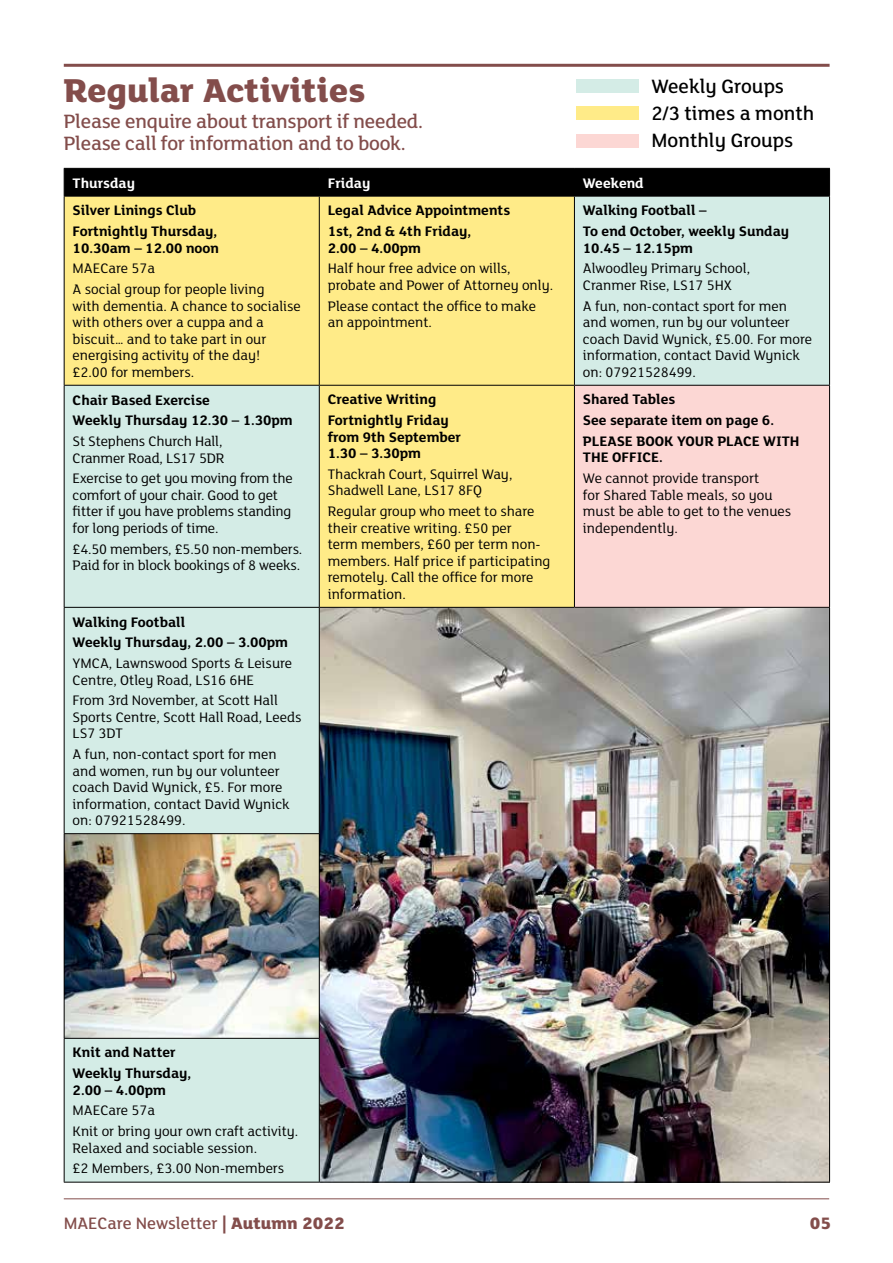
<style>
.page{position:relative;width:893px;height:1263px;background:#fff}
.page>*{position:absolute;margin:0;border:0;box-sizing:border-box;transform-origin:0 0}
.t1{font:800 36px "FS Lola";color:#834d4b}
.t2{font:500 21px/22.5px "FS Lola";letter-spacing:-.01em;color:#834d4b}
.t3{font:500 21px/27px "FS Lola";color:#000}
.t4{font:500 18px "FS Lola";color:#834d4b}
.t5{font:800 18px "FS Lola";color:#834d4b}
.t6{font:15px/16.5px "FS Lola";color:#000}
.t7{font:700 15px/20.7px "FS Lola";color:#000}
.t8{font:700 15px "FS Lola";color:#fff}
.s1{font-weight:800}
</style>
<div class="page">
<hr style="left:64px;top:1198px;width:765px;height:1px;background:#834d4b">
<hr style="left:64px;top:64px;width:766px;height:3px;background:#834d4b">
<div style="left:576px;top:80px;width:63px;height:13px;background:#d4ece6"></div>
<div style="left:576px;top:107px;width:63px;height:13px;background:#ffeb88"></div>
<div style="left:576px;top:134px;width:63px;height:13px;background:#fcd7d4"></div>
<img style="left:65px;top:197px;width:764px;height:985px">
<div style="left:574px;top:385px;width:256px;height:222px;background:#fcd7d4"></div>
<hr style="left:64px;top:196px;width:255px;height:1px;background:#000">
<hr style="left:319px;top:196px;width:255px;height:1px;background:#000">
<hr style="left:574px;top:196px;width:256px;height:1px;background:#000">
<div style="left:64px;top:168px;width:766px;height:28px;background:#000"></div>
<hr style="left:829px;top:608px;width:1px;height:226px;background:#000">
<hr style="left:829px;top:834px;width:1px;height:204px;background:#000">
<hr style="left:829px;top:1038px;width:1px;height:144px;background:#000">
<hr style="left:64px;top:608px;width:1px;height:225px;background:#000">
<hr style="left:64px;top:833px;width:256px;height:1px;background:#000">
<hr style="left:64px;top:1039px;width:1px;height:143px;background:#000">
<hr style="left:64px;top:1182px;width:255px;height:1px;background:#000">
<hr style="left:64px;top:607px;width:255px;height:1px;background:#000">
<hr style="left:64px;top:834px;width:1px;height:204px;background:#000">
<hr style="left:64px;top:1038px;width:256px;height:1px;background:#000">
<hr style="left:64px;top:197px;width:1px;height:188px;background:#000">
<hr style="left:319px;top:197px;width:1px;height:188px;background:#000">
<hr style="left:64px;top:385px;width:255px;height:1px;background:#000">
<hr style="left:64px;top:386px;width:1px;height:221px;background:#000">
<hr style="left:319px;top:386px;width:1px;height:221px;background:#000">
<hr style="left:574px;top:386px;width:1px;height:221px;background:#000">
<hr style="left:574px;top:197px;width:1px;height:188px;background:#000">
<hr style="left:829px;top:197px;width:1px;height:188px;background:#000">
<hr style="left:319px;top:385px;width:255px;height:1px;background:#000">
<hr style="left:574px;top:385px;width:256px;height:1px;background:#000">
<hr style="left:829px;top:386px;width:1px;height:221px;background:#000">
<hr style="left:319px;top:607px;width:255px;height:1px;background:#000">
<hr style="left:574px;top:607px;width:256px;height:1px;background:#000">
<hr style="left:319px;top:608px;width:1px;height:225px;background:#000">
<hr style="left:319px;top:834px;width:1px;height:204px;background:#000">
<hr style="left:319px;top:1039px;width:1px;height:143px;background:#000">
<hr style="left:319px;top:1182px;width:255px;height:1px;background:#000">
<hr style="left:574px;top:1182px;width:256px;height:1px;background:#000">
<h1 class="t1" style="left:64px;top:70px;width:303px">Regular Activities</h1>
<h2 class="t3" style="left:651px;top:73px;width:165px">Weekly Groups<br>2/3 times a month<br>Monthly Groups</h2>
<h2 class="t2" style="left:64px;top:111px;width:361px">Please enquire about transport if needed.<br>Please call for information and to book.</h2>
<p class="t8" style="left:73px;top:174px;width:64px">Thursday</p>
<p class="t8" style="left:328px;top:174px;width:44px">Friday</p>
<p class="t8" style="left:583px;top:174px;width:62px">Weekend</p>
<p class="t7" style="left:73px;top:201px;width:146px">Silver Linings Club<br>Fortnightly Thursday,</p>
<p class="t7" style="left:73px;top:238px;width:148px">10.30am – 12.00 noon</p>
<p class="t6" style="left:73px;top:259px;width:193px;line-height:20.7px">MAECare 57a<br>A social group for people living</p>
<p class="t6" style="left:73px;top:298px;width:230px">with dementia. A chance to socialise with others over a cuppa and a biscuit… and to take part in our energising activity of the day!<br>£2.00 for members.</p>
<p class="t7" style="left:583px;top:201px;width:208px">Walking Football –<br>To end October, weekly Sunday</p>
<p class="t7" style="left:583px;top:238px;width:112px">10.45 – 12.15pm</p>
<p class="t6" style="left:583px;top:261px;width:169px">Alwoodley Primary School,<br>Cranmer Rise, LS17 5HX</p>
<p class="t6" style="left:583px;top:298px;width:231px">A fun, non-contact sport for men and women, run by our volunteer coach David Wynick, £5.00. For more information, contact David Wynick on: 07921528499.</p>
<p class="t7" style="left:328px;top:201px;width:184px">Legal Advice Appointments<br>1st, 2nd &amp; 4th Friday,</p>
<p class="t7" style="left:328px;top:238px;width:95px">2.00 – 4.00pm</p>
<p class="t6" style="left:328px;top:261px;width:227px">Half hour free advice on wills, probate and Power of Attorney only.</p>
<p class="t6" style="left:328px;top:298px;width:210px">Please contact the office to make an appointment.</p>
<p class="t7" style="left:73px;top:390px;width:222px">Chair Based Exercise<br>Weekly Thursday 12.30 – 1.30pm</p>
<p class="t6" style="left:73px;top:434px;width:154px">St Stephens Church Hall,<br>Cranmer Road, LS17 5DR</p>
<p class="t6" style="left:73px;top:471px;width:222px">Exercise to get you moving from the comfort of your chair. Good to get fitter if you have problems standing for long periods of time.</p>
<p class="t6" style="left:73px;top:541px;width:231px">£4.50 members, £5.50 non-members.<br>Paid for in block bookings of 8 weeks.</p>
<p class="t7" style="left:73px;top:612px;width:217px">Walking Football<br>Weekly Thursday, 2.00 – 3.00pm</p>
<p class="t6" style="left:73px;top:656px;width:221px">YMCA, Lawnswood Sports &amp; Leisure<br>Centre, Otley Road, LS16 6HE</p>
<p class="t6" style="left:73px;top:693px;width:230px">From 3rd November, at Scott Hall<br>Sports Centre, Scott Hall Road, Leeds<br>LS7 3DT</p>
<p class="t6" style="left:73px;top:747px;width:219px">A fun, non-contact sport for men and women, run by our volunteer coach David Wynick, £5. For more information, contact David Wynick on: 07921528499.</p>
<p class="t7" style="left:328px;top:390px;width:123px">Creative Writing<br>Fortnightly Friday</p>
<p class="t7" style="left:328px;top:429px;width:135px;line-height:16.5px">from 9th September<br>1.30 – 3.30pm</p>
<p class="t6" style="left:328px;top:467px;width:186px">Thackrah Court, Squirrel Way,<br>Shadwell Lane, LS17 8FQ</p>
<p class="t6" style="left:328px;top:504px;width:224px">Regular group who meet to share their creative writing. £50 per<br>term members, £60 per term non&shy;members. Half price if participating remotely. Call the office for more information.</p>
<p class="t7" style="left:583px;top:390px;width:218px">Shared Tables<br>See separate item on page 6.<br>PLEASE BOOK YOUR PLACE WITH</p>
<p class="t7" style="left:583px;top:448px;width:81px">THE OFFICE.</p>
<p class="t6" style="left:583px;top:471px;width:210px">We cannot provide transport<br>for Shared Table meals, so you must be able to get to the venues independently.</p>
<p class="t7" style="left:73px;top:1043px;width:120px">Knit and Natter<br>Weekly Thursday,</p>
<p class="t7" style="left:73px;top:1080px;width:95px">2.00 – 4.00pm</p>
<p class="t6" style="left:73px;top:1101px;width:227px;line-height:20.7px">MAECare 57a<br>Knit or bring your own craft activity.</p>
<p class="t6" style="left:73px;top:1138px;width:213px;line-height:20.7px">Relaxed and sociable session.<br>£2 Members, £3.00 Non-members</p>
<p class="t4" style="left:64px;top:1212px;width:282px">MAECare Newsletter <span class="s1">| Autumn 2022</span></p>
<p class="t5" style="left:810px;top:1212px;width:23px">05</p>
</div>
